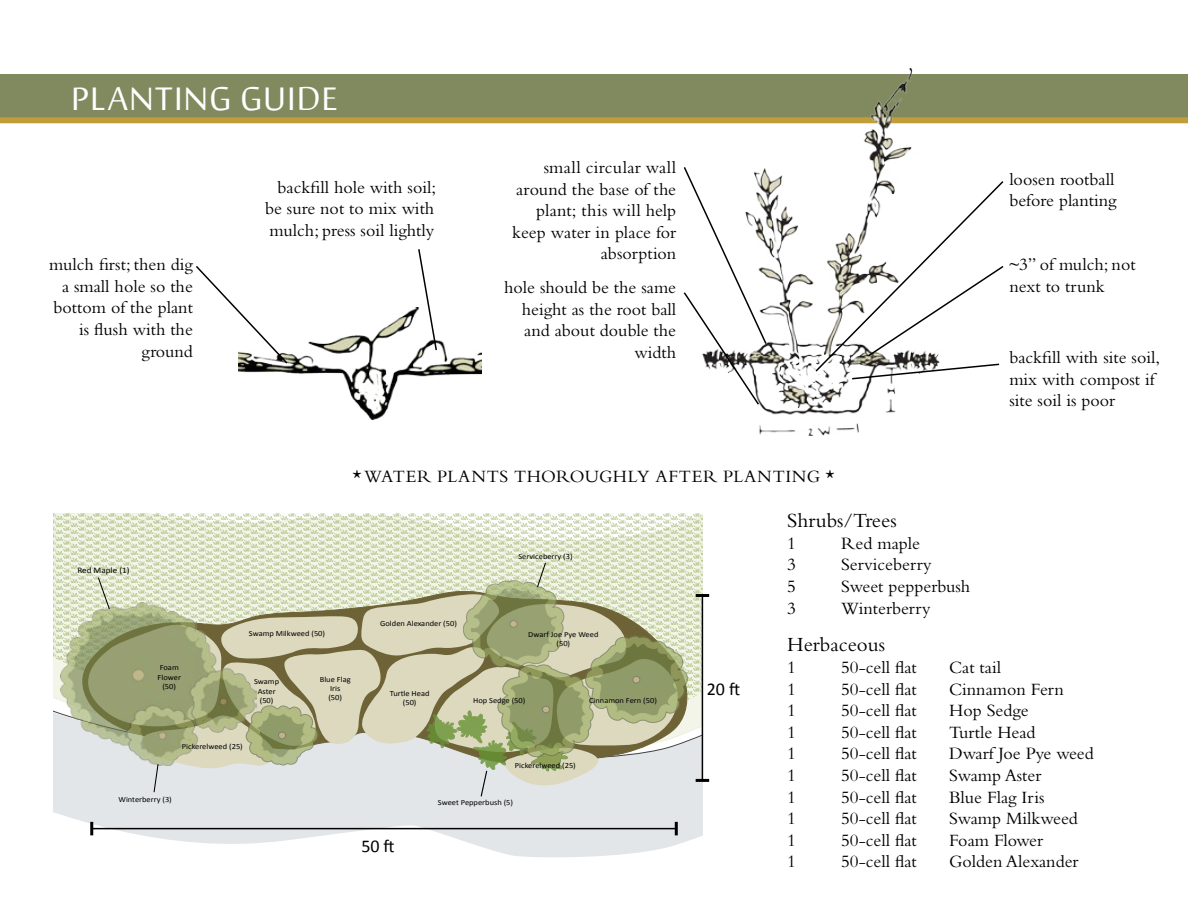
<style>
.page{position:relative;width:1188px;height:918px;background:#fff}
.page>*{position:absolute;margin:0;border:0;box-sizing:border-box;transform-origin:0 0}
.t1{font:45px "Sakkal Majalla";letter-spacing:.02em;color:#fff}
.t2{font:21px "Bembo Std";color:#000}
.t3{font:18px/21.6px "Bembo Std";color:#000}
.t4{font:18px "Bembo Std";letter-spacing:.03em;color:#000}
.t5{font:18px "Calibri";color:#000}
.t6{font:8.55px "Calibri";color:#000;scale:1.07 1}
.t7{font:7.95px/9.4px "Calibri";color:#000;text-align:center;scale:1.07 1}
</style>
<div class="page">
<div style="left:0;top:74px;width:1188px;height:43px;background:#81895f"></div>
<div style="left:0;top:117px;width:1188px;height:6px;background:#c19d39"></div>
<svg style="left:53px;top:761px;width:650px;height:96px;fill:#e2e6e8"></svg>
<svg style="left:53px;top:513px;width:650px;height:248px"></svg>
<img style="left:60px;top:602px;width:28px;height:164px">
<svg style="left:88px;top:562px;width:600px;height:235px"></svg>
<hr style="left:92px;top:828px;width:584px;height:1px;background:#000">
<svg style="left:90px;top:822px;width:3px;height:13px"></svg>
<svg style="left:675px;top:822px;width:3px;height:13px"></svg>
<hr style="left:702px;top:595px;width:1px;height:185px;background:#000">
<svg style="left:696px;top:594px;width:13px;height:3px"></svg>
<svg style="left:696px;top:779px;width:13px;height:3px"></svg>
<img style="left:702px;top:68px;width:259px;height:367px">
<svg style="left:814px;top:179px;width:190px;height:201px"></svg>
<svg style="left:683px;top:165px;width:85px;height:241px"></svg>
<img style="left:239px;top:307px;width:242px;height:113px">
<svg style="left:417px;top:249px;width:21px;height:103px"></svg>
<svg style="left:196px;top:266px;width:93px;height:99px"></svg>
<h1 class="t1" style="left:71px;top:74px;width:268px">PLANTING GUIDE</h1>
<p class="t3" style="left:49px;top:253px;width:145px;text-align:right">mulch first; then dig a small hole so the bottom of the plant is flush with the ground</p>
<p class="t3" style="left:265px;top:176px;width:173px;text-align:justify;text-indent:13px">backfill hole with soil; be sure not to mix with mulch; press soil lightly</p>
<p class="t3" style="left:512px;top:156px;width:165px;text-align:right">small circular wall around the base of the plant; this will help keep water in place for absorption</p>
<p class="t3" style="left:504px;top:276px;width:173px;text-align:right">hole should be the same height as the root ball and about double the width</p>
<p class="t4" style="left:352px;top:466px;width:484px">* WATER PLANTS THOROUGHLY AFTER PLANTING *</p>
<p class="t3" style="left:1009px;top:168px;width:109px">loosen rootball before planting</p>
<p class="t3" style="left:1009px;top:253px;width:128px">~3” of mulch; not next to trunk</p>
<p class="t3" style="left:1009px;top:346px;width:152px">backfill with site soil, mix with compost if site soil is poor</p>
<p class="t6" style="left:77px;top:565px;width:50px">Red Maple (1)</p>
<p class="t7" style="left:158px;top:663px;width:23px">Foam<br>Flower (50)</p>
<p class="t7" style="left:249px;top:629px;width:73px">Swamp Milkweed (50)</p>
<p class="t7" style="left:320px;top:674px;width:30px">Blue Flag<br>Iris<br>(50)</p>
<p class="t7" style="left:254px;top:677px;width:25px">Swamp<br>Aster (50)</p>
<p class="t7" style="left:182px;top:742px;width:59px">Pickerelweed (25)</p>
<p class="t7" style="left:518px;top:551px;width:52px">Serviceberry (3)</p>
<p class="t7" style="left:380px;top:619px;width:73px">Golden Alexander (50)</p>
<p class="t7" style="left:390px;top:689px;width:39px">Turtle Head (50)</p>
<p class="t7" style="left:528px;top:630px;width:67px">Dwarf Joe Pye Weed (50)</p>
<p class="t7" style="left:473px;top:696px;width:50px">Hop Sedge (50)</p>
<p class="t7" style="left:589px;top:696px;width:65px">Cinnamon Fern (50)</p>
<p class="t7" style="left:515px;top:760px;width:59px">Pickerelweed (25)</p>
<p class="t7" style="left:118px;top:794px;width:51px">Winterberry (3)</p>
<p class="t7" style="left:438px;top:798px;width:72px">Sweet Pepperbush (5)</p>
<p class="t5" style="left:361px;top:835px;width:35px">50 ft</p>
<p class="t5" style="left:707px;top:677px;width:35px">20 ft</p>
<p class="t2" style="left:787px;top:508px;width:111px">Shrubs/Trees</p>
<p class="t3" style="left:787px;top:532px;width:10px">1</p>
<p class="t3" style="left:841px;top:532px;width:80px">Red maple</p>
<p class="t3" style="left:787px;top:554px;width:10px">3</p>
<p class="t3" style="left:841px;top:554px;width:92px">Serviceberry</p>
<p class="t3" style="left:787px;top:575px;width:10px">5</p>
<p class="t3" style="left:841px;top:575px;width:131px">Sweet pepperbush</p>
<p class="t3" style="left:787px;top:597px;width:10px">3</p>
<p class="t3" style="left:841px;top:597px;width:91px">Winterberry</p>
<p class="t2" style="left:787px;top:633px;width:100px">Herbaceous</p>
<p class="t3" style="left:787px;top:656px;width:10px">1</p>
<p class="t3" style="left:841px;top:656px;width:77px">50-cell flat</p>
<p class="t3" style="left:949px;top:656px;width:53px">Cat tail</p>
<p class="t3" style="left:787px;top:678px;width:10px">1</p>
<p class="t3" style="left:841px;top:678px;width:77px">50-cell flat</p>
<p class="t3" style="left:949px;top:678px;width:116px">Cinnamon Fern</p>
<p class="t3" style="left:787px;top:699px;width:10px">1</p>
<p class="t3" style="left:841px;top:699px;width:77px">50-cell flat</p>
<p class="t3" style="left:949px;top:699px;width:81px">Hop Sedge</p>
<p class="t3" style="left:787px;top:721px;width:10px">1</p>
<p class="t3" style="left:841px;top:721px;width:77px">50-cell flat</p>
<p class="t3" style="left:949px;top:721px;width:88px">Turtle Head</p>
<p class="t3" style="left:787px;top:743px;width:10px">1</p>
<p class="t3" style="left:841px;top:743px;width:77px">50-cell flat</p>
<p class="t3" style="left:949px;top:743px;width:146px">Dwarf Joe Pye weed</p>
<p class="t3" style="left:787px;top:764px;width:10px">1</p>
<p class="t3" style="left:841px;top:764px;width:77px">50-cell flat</p>
<p class="t3" style="left:949px;top:764px;width:94px">Swamp Aster</p>
<p class="t3" style="left:787px;top:786px;width:10px">1</p>
<p class="t3" style="left:841px;top:786px;width:77px">50-cell flat</p>
<p class="t3" style="left:949px;top:786px;width:97px">Blue Flag Iris</p>
<p class="t3" style="left:787px;top:807px;width:10px">1</p>
<p class="t3" style="left:841px;top:807px;width:77px">50-cell flat</p>
<p class="t3" style="left:949px;top:807px;width:130px">Swamp Milkweed</p>
<p class="t3" style="left:787px;top:829px;width:10px">1</p>
<p class="t3" style="left:841px;top:829px;width:77px">50-cell flat</p>
<p class="t3" style="left:949px;top:829px;width:95px">Foam Flower</p>
<p class="t3" style="left:787px;top:851px;width:10px">1</p>
<p class="t3" style="left:841px;top:851px;width:77px">50-cell flat</p>
<p class="t3" style="left:949px;top:851px;width:131px">Golden Alexander</p>
</div>
